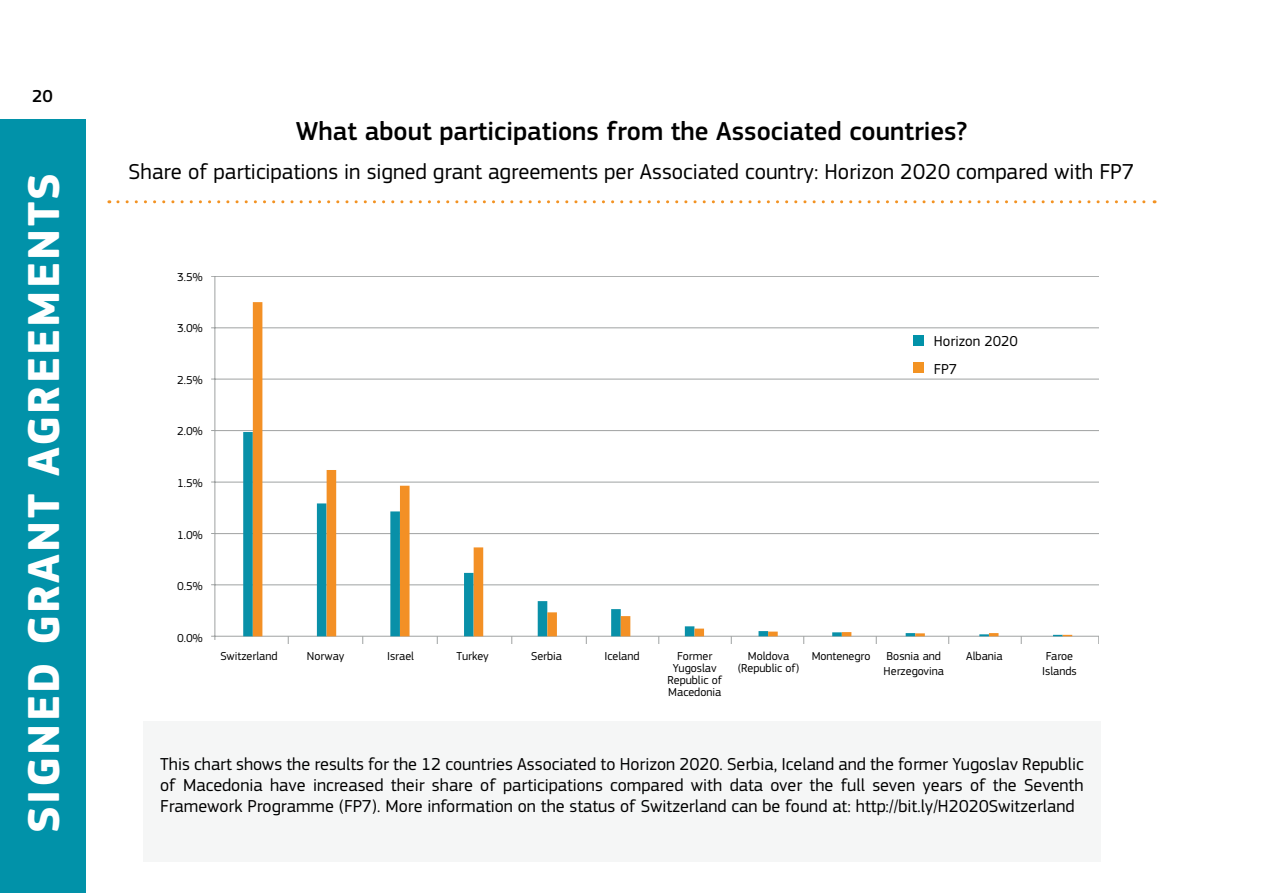
<style>
.page{position:relative;width:1263px;height:893px;background:#fff}
.page>*{position:absolute;margin:0;border:0;box-sizing:border-box;transform-origin:0 0}
.t1{font:700 46.5px "EC Square Sans Pro";letter-spacing:.05em;color:#fff}
.t2{font:500 27px "EC Square Sans Pro";color:#000}
.t3{font:22.5px "EC Square Sans Pro";color:#000}
.t4{font:18px/21px "EC Square Sans Pro";color:#000;text-align:justify}
.t5{font:500 18px "PF Square Sans Pro";color:#000}
.t6{font:15px/28px "EC Square Sans Pro";color:#000}
.t7{font:12px/12px "EC Square Sans Pro";color:#000;text-align:center}
</style>
<div class="page">
<div style="left:0;top:120px;width:85px;height:773px;background:#0192a9"></div>
<div style="left:143px;top:721px;width:958px;height:140px;background:#f5f6f6"></div>
<svg style="left:118px;top:200px;width:1037px;height:3px"></svg>
<hr style="left:215px;top:585px;width:884px;height:1px;background:#9fa2a2">
<hr style="left:215px;top:533px;width:884px;height:1px;background:#9fa2a2">
<hr style="left:215px;top:482px;width:884px;height:1px;background:#9fa2a2">
<hr style="left:215px;top:430px;width:884px;height:1px;background:#9fa2a2">
<hr style="left:215px;top:379px;width:884px;height:1px;background:#9fa2a2">
<hr style="left:215px;top:328px;width:884px;height:1px;background:#9fa2a2">
<hr style="left:215px;top:276px;width:884px;height:1px;background:#9fa2a2">
<hr style="left:215px;top:636px;width:884px;height:1px;background:#9fa2a2">
<hr style="left:215px;top:276px;width:1px;height:360px;background:#9fa2a2">
<svg style="left:253px;top:302px;width:819px;height:334px"></svg>
<div style="left:913px;top:335px;width:10px;height:11px;background:#0192a9"></div>
<div style="left:913px;top:363px;width:10px;height:10px;background:#f39323"></div>
<p class="t5" style="left:32px;top:86px;width:22px">20</p>
<h1 class="t1" style="left:16px;top:833px;width:657px;rotate:-90deg">Signed grant agreements</h1>
<h2 class="t2" style="left:296px;top:115px;width:673px">What about participations from the Associated countries?</h2>
<p class="t3" style="left:129px;top:159px;width:1007px">Share of participations in signed grant agreements per Associated country: Horizon 2020 compared with FP7</p>
<p class="t7" style="left:177px;top:271px;width:27px">3.5%</p>
<p class="t7" style="left:177px;top:322px;width:27px">3.0%</p>
<p class="t7" style="left:177px;top:374px;width:27px">2.5%</p>
<p class="t7" style="left:177px;top:426px;width:27px">2.0%</p>
<p class="t7" style="left:177px;top:477px;width:27px">1.5%</p>
<p class="t7" style="left:177px;top:529px;width:27px">1.0%</p>
<p class="t7" style="left:177px;top:580px;width:27px">0.5%</p>
<p class="t7" style="left:177px;top:632px;width:27px">0.0%</p>
<p class="t6" style="left:934px;top:327px;width:85px">Horizon 2020<br>FP7</p>
<p class="t7" style="left:220px;top:650px;width:59px">Switzerland</p>
<p class="t7" style="left:307px;top:650px;width:39px">Norway</p>
<p class="t7" style="left:387px;top:650px;width:29px">Israel</p>
<p class="t7" style="left:457px;top:650px;width:34px">Turkey</p>
<p class="t7" style="left:531px;top:650px;width:33px">Serbia</p>
<p class="t7" style="left:604px;top:650px;width:37px">Iceland</p>
<p class="t7" style="left:677px;top:650px;width:37px">Former</p>
<p class="t7" style="left:966px;top:650px;width:38px">Albania</p>
<p class="t7" style="left:667px;top:662px;width:56px">Yugoslav<br>Republic of<br>Macedonia</p>
<p class="t7" style="left:738px;top:650px;width:63px">Moldova (Republic of)</p>
<p class="t7" style="left:884px;top:649px;width:62px;line-height:15px;text-align:left">Bosnia and<br>Herzegovina</p>
<p class="t7" style="left:812px;top:650px;width:60px">Montenegro</p>
<p class="t7" style="left:1042px;top:649px;width:36px;line-height:15px">Faroe<br>Islands</p>
<p class="t4" style="left:160px;top:754px;width:925px">This chart shows the results for the 12 countries Associated to Horizon 2020. Serbia, Iceland and the former Yugoslav Republic of Macedonia have increased their share of participations compared with data over the full seven years of the Seventh Framework Programme (FP7). More information on the status of Switzerland can be found at: http://bit.ly/H2020Switzerland</p>
</div>
